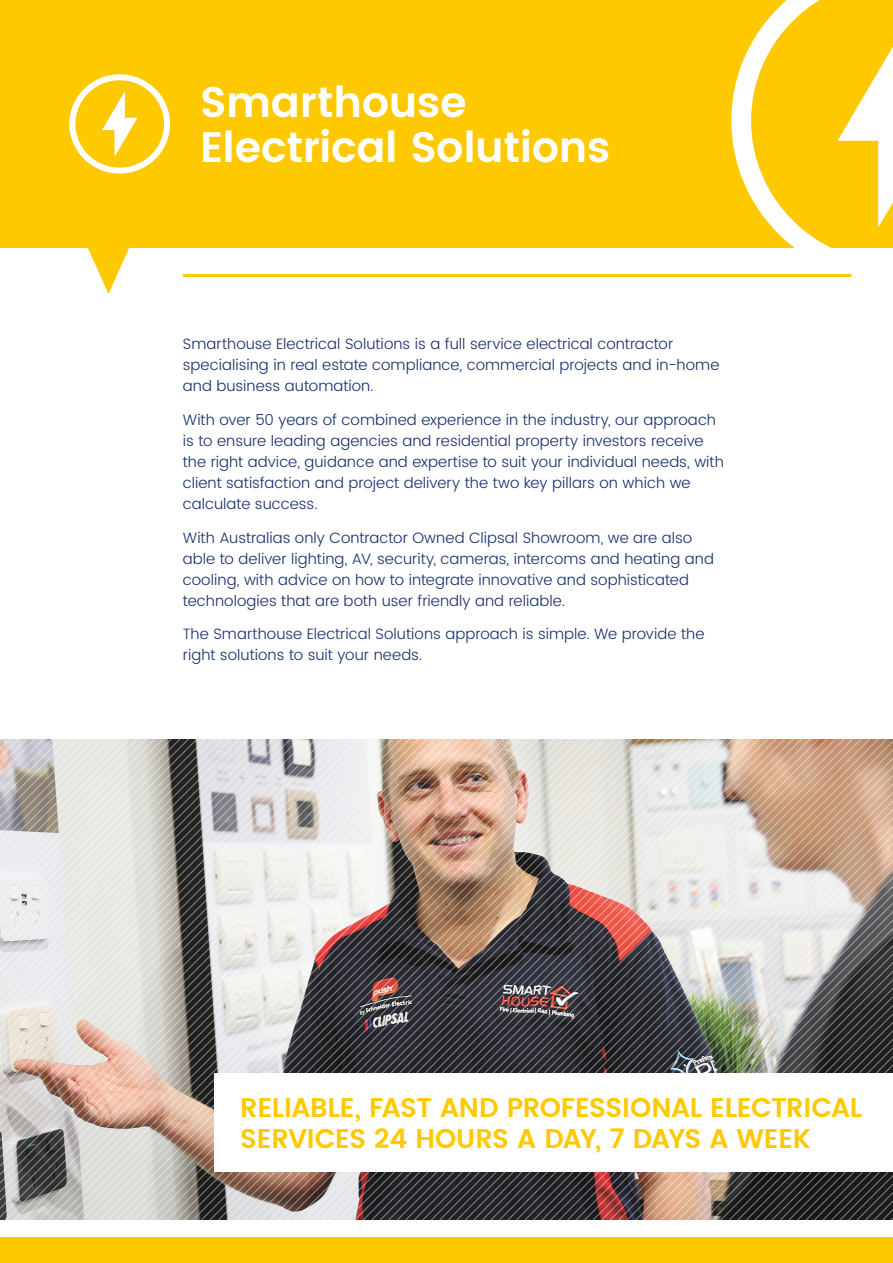
<style>
.page{position:relative;width:893px;height:1263px;background:#fff}
.page>*{position:absolute;margin:0;border:0;box-sizing:border-box;transform-origin:0 0}
.t1{font:600 42.6px/45px "Poppins";letter-spacing:-.01em;color:#fff}
.t2{font:600 27px/31.5px "Poppins";letter-spacing:-.015em;color:#fec900}
.t3{font:300 15px/21px "Poppins";letter-spacing:.005em;color:#16306b}
</style>
<div class="page">
<img style="left:0;top:740px;width:893px;height:479px">
<div style="left:215px;top:1074px;width:678px;height:98px;background:#fff"></div>
<svg style="left:86px;top:247px;width:45px;height:47px"></svg>
<div style="left:0;top:0;width:893px;height:247px;background:#fec900"></div>
<div style="left:0;top:1237px;width:893px;height:26px;background:#fec900"></div>
<svg style="left:69px;top:74px;width:101px;height:100px"></svg>
<svg style="left:731px;top:0;width:162px;height:277px"></svg>
<svg style="left:837px;top:15px;width:56px;height:212px"></svg>
<hr style="left:183px;top:274px;width:668px;height:3px;background:#fec900">
<h1 class="t1" style="left:200px;top:81px;width:412px">Smarthouse<br>Electrical Solutions</h1>
<p class="t3" style="left:183px;top:334px;width:538px">Smarthouse Electrical Solutions is a full service electrical contractor specialising in real estate compliance, commercial projects and in-home and business automation.</p>
<p class="t3" style="left:183px;top:410px;width:542px">With over 50 years of combined experience in the industry, our approach is to ensure leading agencies and residential property investors receive the right advice, guidance and expertise to suit your individual needs, with client satisfaction and project delivery the two key pillars on which we calculate success.</p>
<p class="t3" style="left:183px;top:527px;width:533px">With Australias only Contractor Owned Clipsal Showroom, we are also able to deliver lighting, AV, security, cameras, intercoms and heating and cooling, with advice on how to integrate innovative and sophisticated technologies that are both user friendly and reliable.</p>
<p class="t3" style="left:183px;top:624px;width:523px">The Smarthouse Electrical Solutions approach is simple. We provide the right solutions to suit your needs.</p>
<h2 class="t2" style="left:240px;top:1093px;width:623px">RELIABLE, FAST AND PROFESSIONAL ELECTRICAL<br>SERVICES 24 HOURS A DAY, 7 DAYS A WEEK</h2>
</div>
